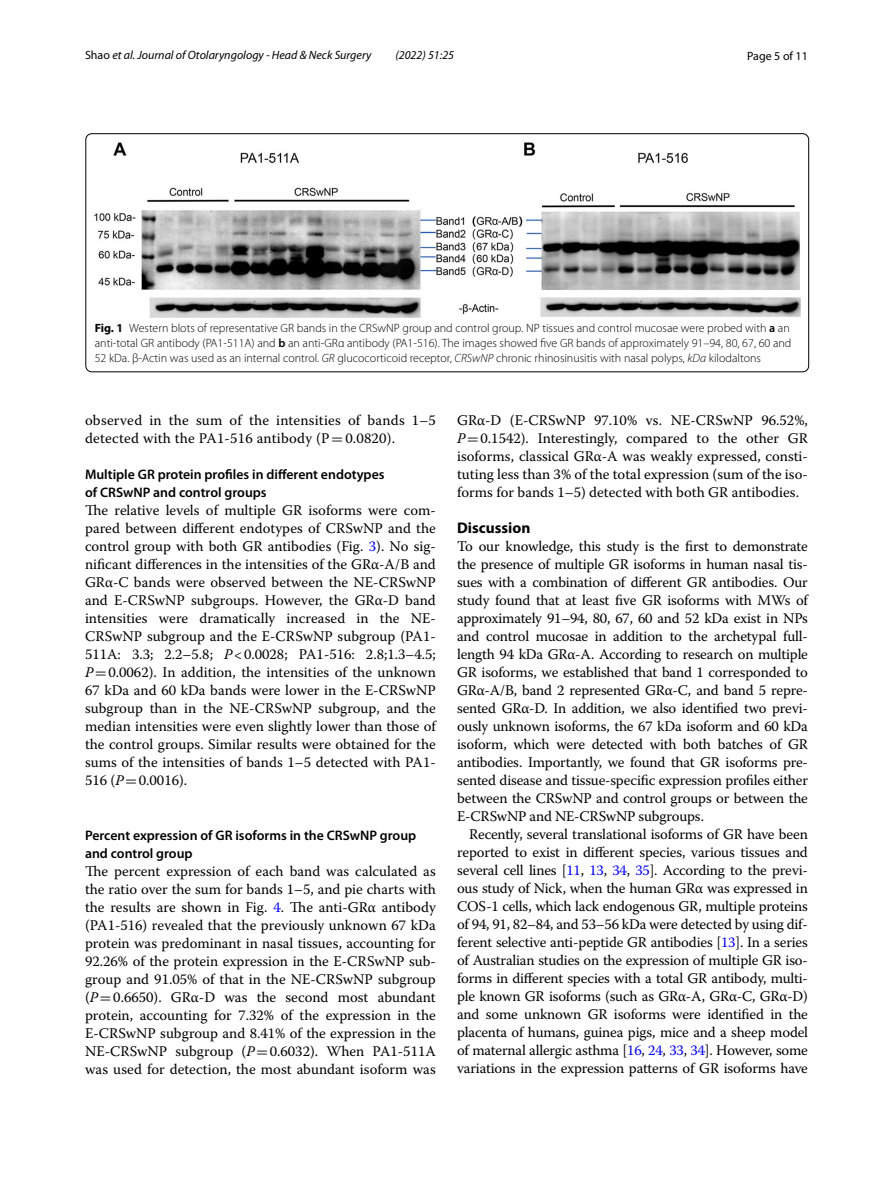
<style>
.page{position:relative;width:893px;height:1187px;background:#fff}
.page>*{position:absolute;margin:0;border:0;box-sizing:border-box;transform-origin:0 0}
.t1{font:700 15.45px "Myriad Pro";color:#000}
.t2{font:14.7px/18px "Warnock Pro";color:#000;text-align:justify}
.t3{font:600 13.8px/18px "Myriad Pro";color:#000}
.t4{font:300 12px/15px "Myriad Pro";color:#000}
.t5{font:italic 12px "Myriad Pro";color:#000}
.t6{font:12px "Myriad Pro";color:#000}
.s1{font-style:normal}
.s2{font-weight:700}
.s3{font-weight:600}
.s4{font-style:italic}
.s5{font-family:"MTSY"}
.s6{color:#00f}
</style>
<div class="page">
<img style="left:94px;top:143px;width:706px;height:174px">
<div style="left:86px;top:133px;width:723px;height:239px;border:1px solid #000;border-radius:6px"></div>
<p class="t5" style="left:85px;top:48px;width:288px"><span class="s1">Shao</span> et al. Journal of Otolaryngology - Head &amp; Neck Surgery</p>
<p class="t5" style="left:395px;top:48px;width:60px">(2022) 51:25</p>
<p class="t6" style="left:747px;top:48px;width:62px">Page 5 of 11</p>
<p class="t4" style="left:95px;top:321px;width:698px"><span class="s2">Fig. 1</span> Western blots of representative GR bands in the CRSwNP group and control group. NP tissues and control mucosae were probed with <span class="s3">a</span> an anti-total GR antibody (PA1-511A) and <span class="s3">b</span> an anti-GRα antibody (PA1-516). The images showed five GR bands of approximately 91–94, 80, 67, 60 and<br>52 kDa. β-Actin was used as an internal control. <span class="s4">GR</span> glucocorticoid receptor, <span class="s4">CRSwNP</span> chronic rhinosinusitis with nasal polyps, <span class="s4">kDa</span> kilodaltons</p>
<p class="t2" style="left:85px;top:410px;width:352px">observed in the sum of the intensities of bands 1–5 detected with the PA1-516 antibody (P<span class="s5">=</span>0.0820).</p>
<p class="t3" style="left:85px;top:464px;width:301px">Multiple GR protein profiles in different endotypes of CRSwNP and control groups</p>
<p class="t2" style="left:85px;top:500px;width:352px">The relative levels of multiple GR isoforms were com&shy;pared between different endotypes of CRSwNP and the control group with both GR antibodies (Fig. <span class="s6">3</span>). No sig&shy;nificant differences in the intensities of the GRα-A/B and GRα-C bands were observed between the NE-CRSwNP and E-CRSwNP subgroups. However, the GRα-D band intensities were dramatically increased in the NE-CRSwNP subgroup and the E-CRSwNP subgroup (PA1- 511A: 3.3; 2.2–5.8; <span class="s4">P</span>&lt;0.0028; PA1-516: 2.8;1.3–4.5; <span class="s4">P</span><span class="s5">=</span>0.0062). In addition, the intensities of the unknown 67 kDa and 60 kDa bands were lower in the E-CRSwNP subgroup than in the NE-CRSwNP subgroup, and the median intensities were even slightly lower than those of the control groups. Similar results were obtained for the sums of the intensities of bands 1–5 detected with PA1- 516 (<span class="s4">P</span><span class="s5">=</span>0.0016).</p>
<p class="t3" style="left:85px;top:825px;width:333px">Percent expression of GR isoforms in the CRSwNP group and control group</p>
<p class="t2" style="left:85px;top:861px;width:352px">The percent expression of each band was calculated as the ratio over the sum for bands 1–5, and pie charts with the results are shown in Fig. <span class="s6">4</span>. The anti-GRα antibody (PA1-516) revealed that the previously unknown 67 kDa protein was predominant in nasal tissues, accounting for 92.26% of the protein expression in the E-CRSwNP sub&shy;group and 91.05% of that in the NE-CRSwNP subgroup (<span class="s4">P</span><span class="s5">=</span>0.6650). GRα-D was the second most abundant protein, accounting for 7.32% of the expression in the E-CRSwNP subgroup and 8.41% of the expression in the NE-CRSwNP subgroup (<span class="s4">P</span><span class="s5">=</span>0.6032). When PA1-511A was used for detection, the most abundant isoform was</p>
<p class="t2" style="left:457px;top:410px;width:352px">GRα-D (E-CRSwNP 97.10% vs. NE-CRSwNP 96.52%, <span class="s4">P</span><span class="s5">=</span>0.1542). Interestingly, compared to the other GR isoforms, classical GRα-A was weakly expressed, consti&shy;tuting less than 3% of the total expression (sum of the iso&shy;forms for bands 1–5) detected with both GR antibodies.</p>
<p class="t1" style="left:457px;top:517px;width:75px">Discussion</p>
<p class="t2" style="left:457px;top:536px;width:352px">To our knowledge, this study is the first to demonstrate the presence of multiple GR isoforms in human nasal tis&shy;sues with a combination of different GR antibodies. Our study found that at least five GR isoforms with MWs of approximately 91–94, 80, 67, 60 and 52 kDa exist in NPs and control mucosae in addition to the archetypal full&shy;length 94 kDa GRα-A. According to research on multiple GR isoforms, we established that band 1 corresponded to GRα-A/B, band 2 represented GRα-C, and band 5 repre&shy;sented GRα-D. In addition, we also identified two previ&shy;ously unknown isoforms, the 67 kDa isoform and 60 kDa isoform, which were detected with both batches of GR antibodies. Importantly, we found that GR isoforms pre&shy;sented disease and tissue-specific expression profiles either between the CRSwNP and control groups or between the E-CRSwNP and NE-CRSwNP subgroups.</p>
<p class="t2" style="left:457px;top:824px;width:352px;text-indent:12px">Recently, several translational isoforms of GR have been reported to exist in different species, various tissues and several cell lines [<span class="s6">11</span>, <span class="s6">13</span>, <span class="s6">34</span>, <span class="s6">35</span>]. According to the previ&shy;ous study of Nick, when the human GRα was expressed in COS-1 cells, which lack endogenous GR, multiple proteins of 94, 91, 82–84, and 53–56 kDa were detected by using dif&shy;ferent selective anti-peptide GR antibodies [<span class="s6">13</span>]. In a series of Australian studies on the expression of multiple GR iso&shy;forms in different species with a total GR antibody, multi&shy;ple known GR isoforms (such as GRα-A, GRα-C, GRα-D) and some unknown GR isoforms were identified in the placenta of humans, guinea pigs, mice and a sheep model of maternal allergic asthma [<span class="s6">16</span>, <span class="s6">24</span>, <span class="s6">33</span>, <span class="s6">34</span>]. However, some variations in the expression patterns of GR isoforms have</p>
</div>
